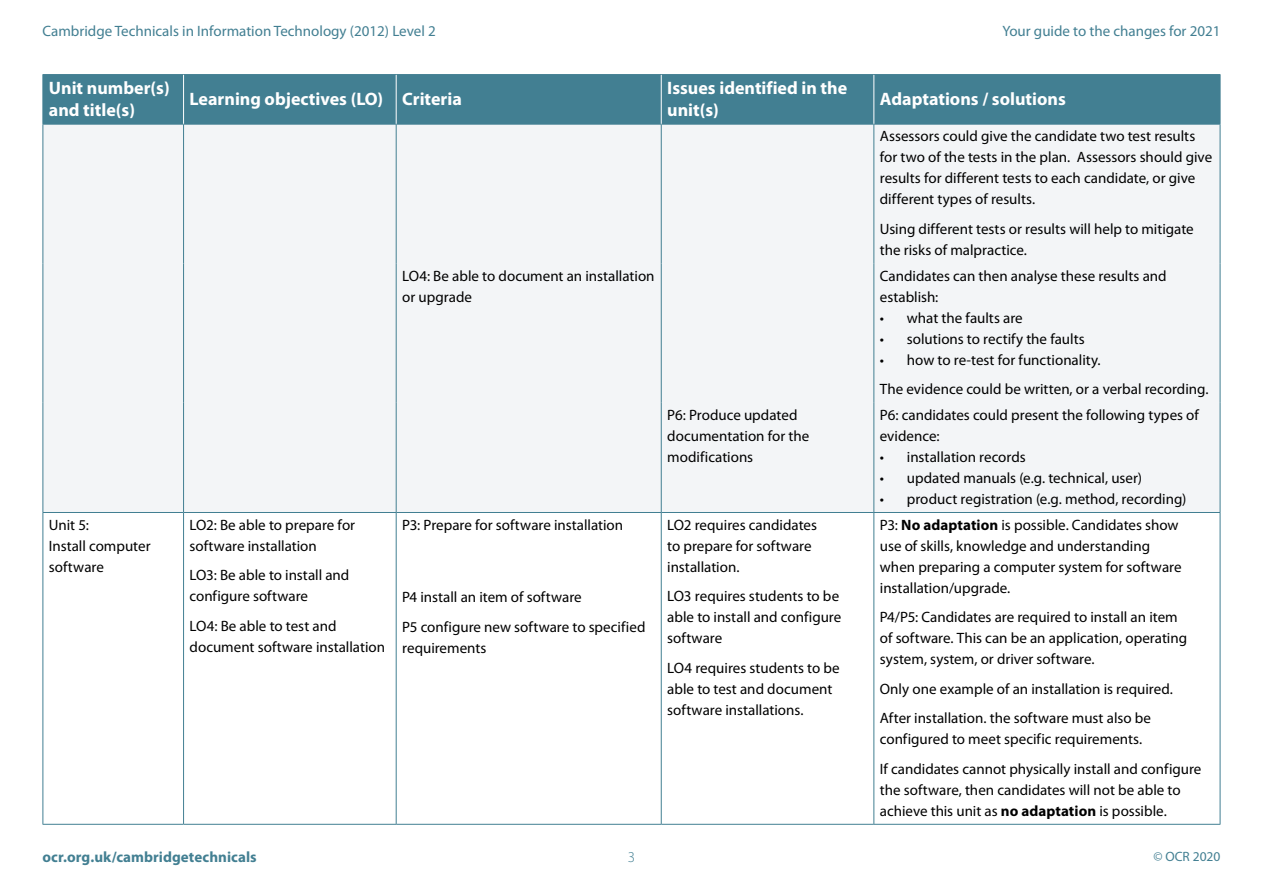
<style>
.page{position:relative;width:1263px;height:893px;background:#fff}
.page>*{position:absolute;margin:0;border:0;box-sizing:border-box;transform-origin:0 0}
.Table_header{font:700 18px/21.6px "Myriad Pro";color:#fff}
.Body_text{font:15px/21px "Myriad Pro";color:#000}
.t1{font:15px "Myriad Pro";color:#427f92}
.Body_text-2{font:700 15px "Myriad Pro";letter-spacing:.005em;color:#427f92}
.t2{font:300 15px "Myriad Pro";color:#427f92}
.t3{font:13.5px "Myriad Pro";color:#427f92}
.s1{font-weight:700}
</style>
<div class="page">
<div style="left:44px;top:75px;width:1176px;height:49px;background:#427f92"></div>
<div style="left:44px;top:125px;width:1176px;height:387px;background:#f3f5f7"></div>
<hr style="left:43px;top:75px;width:1px;height:49px;background:#427f92">
<hr style="left:43px;top:74px;width:141px;height:1px;background:#427f92">
<hr style="left:43px;top:124px;width:141px;height:1px;background:#427f92">
<hr style="left:184px;top:74px;width:212px;height:1px;background:#427f92">
<hr style="left:396px;top:74px;width:265px;height:1px;background:#427f92">
<hr style="left:661px;top:74px;width:213px;height:1px;background:#427f92">
<hr style="left:184px;top:124px;width:212px;height:1px;background:#427f92">
<hr style="left:396px;top:124px;width:265px;height:1px;background:#427f92">
<hr style="left:661px;top:124px;width:213px;height:1px;background:#427f92">
<hr style="left:874px;top:74px;width:346px;height:1px;background:#427f92">
<hr style="left:1220px;top:75px;width:1px;height:49px;background:#427f92">
<hr style="left:874px;top:124px;width:346px;height:1px;background:#427f92">
<hr style="left:43px;top:125px;width:1px;height:138px;background:#427f92">
<hr style="left:43px;top:263px;width:1px;height:140px;background:#427f92">
<hr style="left:43px;top:403px;width:1px;height:109px;background:#427f92">
<hr style="left:43px;top:513px;width:1px;height:311px;background:#427f92">
<hr style="left:43px;top:512px;width:141px;height:1px;background:#427f92">
<hr style="left:43px;top:824px;width:141px;height:1px;background:#427f92">
<hr style="left:183px;top:125px;width:1px;height:138px;background:#427f92">
<hr style="left:183px;top:263px;width:1px;height:140px;background:#427f92">
<hr style="left:183px;top:403px;width:1px;height:109px;background:#427f92">
<hr style="left:183px;top:513px;width:1px;height:311px;background:#427f92">
<hr style="left:184px;top:512px;width:212px;height:1px;background:#427f92">
<hr style="left:184px;top:824px;width:212px;height:1px;background:#427f92">
<hr style="left:396px;top:125px;width:1px;height:138px;background:#427f92">
<hr style="left:396px;top:263px;width:1px;height:140px;background:#427f92">
<hr style="left:396px;top:403px;width:1px;height:109px;background:#427f92">
<hr style="left:396px;top:513px;width:1px;height:311px;background:#427f92">
<hr style="left:396px;top:512px;width:265px;height:1px;background:#427f92">
<hr style="left:396px;top:824px;width:265px;height:1px;background:#427f92">
<hr style="left:661px;top:125px;width:1px;height:138px;background:#427f92">
<hr style="left:661px;top:263px;width:1px;height:140px;background:#427f92">
<hr style="left:661px;top:403px;width:1px;height:109px;background:#427f92">
<hr style="left:661px;top:513px;width:1px;height:311px;background:#427f92">
<hr style="left:661px;top:512px;width:213px;height:1px;background:#427f92">
<hr style="left:661px;top:824px;width:213px;height:1px;background:#427f92">
<hr style="left:873px;top:125px;width:1px;height:138px;background:#427f92">
<hr style="left:873px;top:263px;width:1px;height:140px;background:#427f92">
<hr style="left:873px;top:403px;width:1px;height:109px;background:#427f92">
<hr style="left:873px;top:513px;width:1px;height:311px;background:#427f92">
<hr style="left:1220px;top:125px;width:1px;height:138px;background:#427f92">
<hr style="left:1220px;top:263px;width:1px;height:140px;background:#427f92">
<hr style="left:1220px;top:403px;width:1px;height:109px;background:#427f92">
<hr style="left:1220px;top:513px;width:1px;height:311px;background:#427f92">
<hr style="left:183px;top:75px;width:1px;height:49px;background:#fff">
<hr style="left:396px;top:75px;width:1px;height:49px;background:#fff">
<hr style="left:661px;top:75px;width:1px;height:49px;background:#fff">
<hr style="left:873px;top:75px;width:1px;height:49px;background:#fff">
<hr style="left:874px;top:512px;width:346px;height:1px;background:#427f92">
<hr style="left:874px;top:824px;width:346px;height:1px;background:#427f92">
<p class="t1" style="left:43px;top:22px;width:395px">Cambridge Technicals in Information Technology (2012) Level 2</p>
<p class="t1" style="left:1002px;top:22px;width:220px">Your guide to the changes for 2021</p>
<p class="Table_header" style="left:49px;top:77px;width:122px">Unit number(s) and title(s)</p>
<p class="Table_header" style="left:190px;top:87px;width:195px">Learning objectives (LO)</p>
<p class="Table_header" style="left:402px;top:87px;width:61px">Criteria</p>
<p class="Table_header" style="left:667px;top:77px;width:181px">Issues identified in the unit(s)</p>
<p class="Table_header" style="left:880px;top:87px;width:187px">Adaptations / solutions</p>
<p class="Body_text" style="left:880px;top:126px;width:334px">Assessors could give the candidate two test results for two of the tests in the plan. Assessors should give results for different tests to each candidate, or give different types of results.</p>
<p class="Body_text" style="left:880px;top:218px;width:315px">Using different tests or results will help to mitigate the risks of malpractice.</p>
<p class="Body_text" style="left:402px;top:265px;width:254px">LO4: Be able to document an installation or upgrade</p>
<p class="Body_text" style="left:880px;top:265px;width:288px">Candidates can then analyse these results and establish:</p>
<p class="Body_text" style="left:880px;top:307px;width:144px">• what the faults are</p>
<p class="Body_text" style="left:880px;top:328px;width:206px">• solutions to rectify the faults</p>
<p class="Body_text" style="left:880px;top:349px;width:222px">• how to re-test for functionality.</p>
<p class="Body_text" style="left:880px;top:378px;width:330px">The evidence could be written, or a verbal recording.</p>
<p class="Body_text" style="left:667px;top:404px;width:144px">P6: Produce updated documentation for the modifications</p>
<p class="Body_text" style="left:880px;top:404px;width:320px">P6: candidates could present the following types of evidence:</p>
<p class="Body_text" style="left:880px;top:446px;width:147px">• installation records</p>
<p class="Body_text" style="left:880px;top:467px;width:264px">• updated manuals (e.g. technical, user)</p>
<p class="Body_text" style="left:880px;top:488px;width:308px">• product registration (e.g. method, recording)</p>
<p class="Body_text" style="left:49px;top:514px;width:103px">Unit 5:<br>Install computer software</p>
<p class="Body_text" style="left:190px;top:514px;width:167px">LO2: Be able to prepare for software installation</p>
<p class="Body_text" style="left:190px;top:564px;width:161px">LO3: Be able to install and configure software</p>
<p class="Body_text" style="left:190px;top:615px;width:197px">LO4: Be able to test and document software installation</p>
<p class="Body_text-2" style="left:43px;top:847px;width:216px">ocr.org.uk/cambridgetechnicals</p>
<p class="Body_text" style="left:402px;top:514px;width:223px">P3: Prepare for software installation</p>
<p class="Body_text" style="left:402px;top:586px;width:181px">P4 install an item of software</p>
<p class="Body_text" style="left:402px;top:616px;width:245px">P5 configure new software to specified requirements</p>
<p class="Body_text" style="left:667px;top:514px;width:151px">LO2 requires candidates to prepare for software installation.</p>
<p class="Body_text" style="left:667px;top:585px;width:176px">LO3 requires students to be able to install and configure software</p>
<p class="Body_text" style="left:667px;top:657px;width:174px">LO4 requires students to be able to test and document software installations.</p>
<p class="Body_text" style="left:880px;top:514px;width:303px">P3: <span class="s1">No adaptation</span> is possible. Candidates show use of skills, knowledge and understanding when preparing a computer system for software installation/upgrade.</p>
<p class="Body_text" style="left:880px;top:606px;width:309px">P4/P5: Candidates are required to install an item of software. This can be an application, operating system, system, or driver software.</p>
<p class="Body_text" style="left:880px;top:678px;width:295px">Only one example of an installation is required.</p>
<p class="Body_text" style="left:880px;top:707px;width:273px">After installation. the software must also be configured to meet specific requirements.</p>
<p class="Body_text" style="left:880px;top:758px;width:323px">If candidates cannot physically install and configure the software, then candidates will not be able to achieve this unit as <span class="s1">no adaptation</span> is possible.</p>
<p class="t2" style="left:628px;top:848px;width:9px">3</p>
<p class="t3" style="left:1153px;top:848px;width:68px">© OCR 2020</p>
</div>
